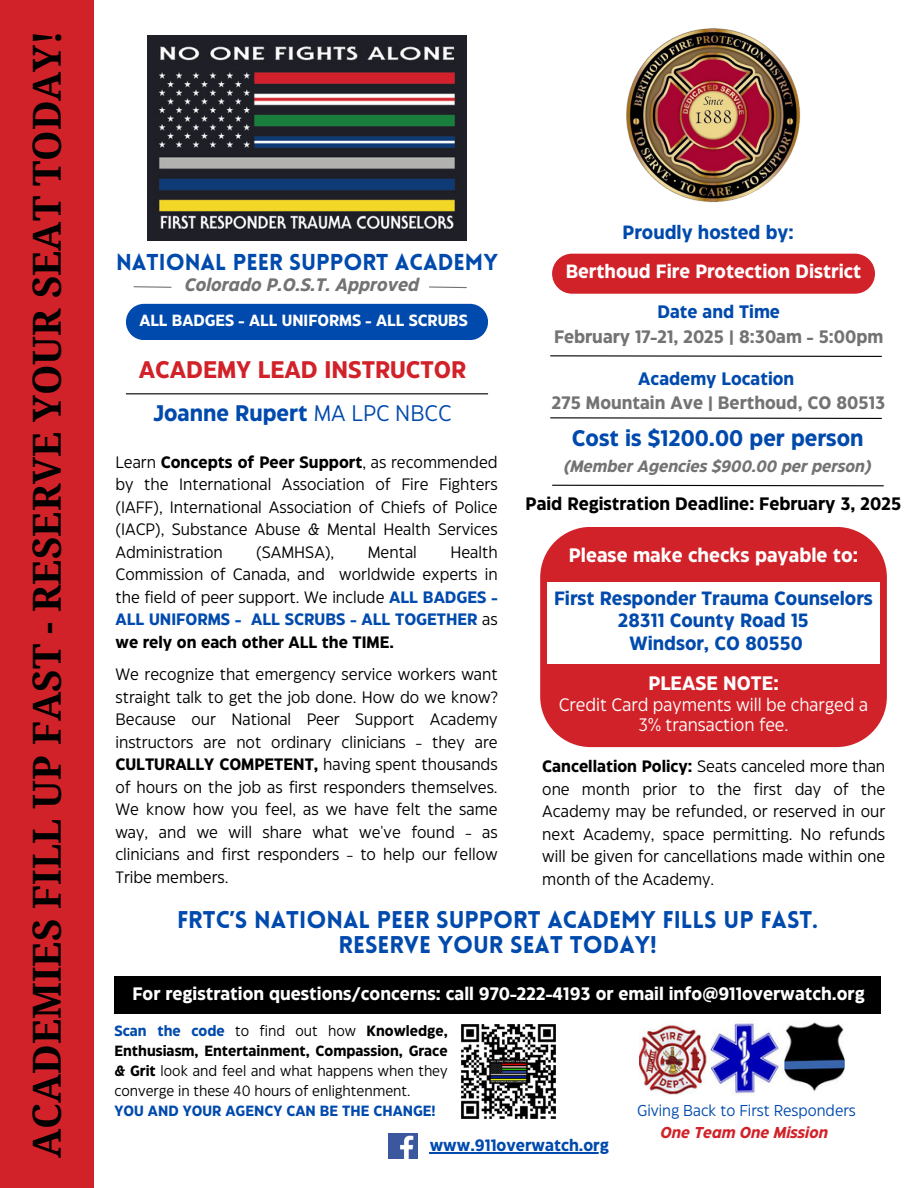
<style>
.page{position:relative;width:918px;height:1188px;background:#fff}
.page>*{position:absolute;margin:0;border:0;box-sizing:border-box;transform-origin:0 0}
.t1{font:700 38.7px "Noto Serif";color:#000}
.t2{font:700 24px "Eastman Grotesque";color:#d22229}
.t3{font:900 23.7px/25.8px "Lovelo";color:#004aad;text-align:center}
.t4{font:700 22.5px "Eastman Grotesque";color:#004aad}
.t5{font:900 22.5px "Lovelo";color:#004aad}
.t6{font:700 19.5px "Eastman Grotesque";color:#fff}
.t7{font:700 19.2px/22.5px "Eastman Grotesque";color:#004aad;text-align:center}
.t8{font:700 19.2px "Eastman Grotesque";color:#fff}
.t9{font:700 18px/24.8px "Eastman Grotesque";color:#737373;text-align:center}
.t10{font:700 18px "Eastman Grotesque";color:#fff}
.t11{font:18px/20.2px "Eastman Grotesque";color:#fff;text-align:center}
.t12{font:700 18px "Eastman Grotesque";color:#000}
.t13{font:italic 700 18px "Eastman Grotesque";color:#737373}
.t14{font:16.5px/22.5px "Eastman Grotesque";color:#000;text-align:justify}
.t15{font:italic 700 16.5px "Eastman Grotesque";color:#737373}
.t16{font:700 16.5px "Eastman Grotesque";color:#004aad}
.t17{font:700 16.2px "Eastman Grotesque";color:#fff}
.t18{font:15.75px "Eastman Grotesque";color:#004aad}
.t19{font:italic 700 15.75px "Eastman Grotesque";color:#d22229}
.t20{font:14.7px/20px "Eastman Grotesque";color:#000;text-align:justify}
.t21{font:700 14.7px "Eastman Grotesque";color:#004aad}
.s1{font-weight:400}
.s2{font-weight:700}
.s3{font-weight:700;color:#004aad}
.s4{color:#004aad}
</style>
<div class="page">
<img style="left:147px;top:35px;width:320px;height:206px">
<div style="left:126px;top:304px;width:362px;height:36px;background:#004aad"></div>
<div style="left:0;top:0;width:94px;height:1188px;background:#d22229"></div>
<svg style="left:133px;top:286px;width:39px;height:2px"></svg>
<svg style="left:429px;top:286px;width:38px;height:3px"></svg>
<img style="left:626px;top:28px;width:175px;height:174px">
<div style="left:552px;top:254px;width:323px;height:40px;background:#d22229;border-radius:20px"></div>
<div style="left:540px;top:527px;width:347px;height:220px;background:#d22229"></div>
<div style="left:547px;top:582px;width:333px;height:82px;background:#fff"></div>
<hr style="left:126px;top:393px;width:362px;height:1px;background:#000">
<svg style="left:550px;top:417px;width:332px;height:2px"></svg>
<svg style="left:550px;top:355px;width:332px;height:2px"></svg>
<svg style="left:552px;top:484px;width:332px;height:3px"></svg>
<img style="left:461px;top:1024px;width:95px;height:95px">
<div style="left:115px;top:976px;width:766px;height:38px;background:#000"></div>
<img style="left:639px;top:1020px;width:206px;height:75px">
<img style="left:388px;top:1134px;width:30px;height:24px">
<hr style="left:430px;top:1152px;width:179px;height:1px;background:#004aad">
<h2 class="t1" style="left:19px;top:1158px;width:1129px;rotate:-90deg">ACADEMIES FILL UP FAST - RESERVE YOUR SEAT TODAY!</h2>
<h5 class="t5" style="left:116px;top:253px;width:383px">NATIONAL PEER SUPPORT ACADEMY</h5>
<p class="t13" style="left:185px;top:278px;width:236px">Colorado P.O.S.T. Approved</p>
<p class="t17" style="left:139px;top:314px;width:330px">ALL BADGES - ALL UNIFORMS - ALL SCRUBS</p>
<h5 class="t2" style="left:139px;top:360px;width:329px">ACADEMY LEAD INSTRUCTOR</h5>
<h6 class="t4" style="left:153px;top:405px;width:300px">Joanne Rupert <span class="s1">MA LPC NBCC</span></h6>
<h3 class="t14" style="left:115px;top:452px;width:384px">Learn <span class="s2">Concepts of Peer Support</span>, as recommended by the International Association of Fire Fighters (IAFF), International Association of Chiefs of Police (IACP), Substance Abuse &amp; Mental Health Services Administration</h3>
<h3 class="t14" style="left:115px;top:542px;width:384px;text-indent:335px">Health Commission of Canada, and worldwide experts in the field of peer support. We include <span class="s3">ALL BADGES - ALL UNIFORMS - ALL SCRUBS - ALL TOGETHER</span> as <span class="s2">we rely on each other ALL the TIME.</span></h3>
<h5 class="t14" style="left:115px;top:664px;width:384px">We recognize that emergency service workers want straight talk to get the job done. How do we know?<br>Because our National Peer Support Academy instructors are not ordinary clinicians - they are <span class="s2">CULTURALLY COMPETENT,</span> having spent thousands of hours on the job as first responders themselves.<br>We know how you feel, as we have felt the same way, and we will share what we've found - as clinicians and first responders - to help our fellow Tribe members.</h5>
<h3 class="t14" style="left:256px;top:542px;width:80px">(SAMHSA),</h3>
<h3 class="t14" style="left:368px;top:542px;width:51px">Mental</h3>
<h5 class="t7" style="left:623px;top:222px;width:173px">Proudly hosted by:</h5>
<p class="t8" style="left:566px;top:264px;width:297px">Berthoud Fire Protection District</p>
<h5 class="t9" style="left:554px;top:301px;width:331px"><span class="s4">Date and Time<br></span>February 17-21, 2025 | 8:30am - 5:00pm</h5>
<p class="t9" style="left:552px;top:367px;width:335px"><span class="s4">Academy Location<br></span>275 Mountain Ave | Berthoud, CO 80513</p>
<p class="t4" style="left:572px;top:429px;width:293px">Cost is $1200.00 per person</p>
<p class="t15" style="left:564px;top:460px;width:309px">(Member Agencies $900.00 per person)</p>
<p class="t12" style="left:526px;top:496px;width:377px">Paid Registration Deadline: February 3, 2025</p>
<h5 class="t6" style="left:569px;top:547px;width:291px">Please make checks payable to:</h5>
<h4 class="t7" style="left:554px;top:588px;width:320px">First Responder Trauma Counselors<br>28311 County Road 15<br>Windsor, CO 80550</h4>
<h2 class="t6" style="left:648px;top:675px;width:132px">PLEASE NOTE:</h2>
<h2 class="t11" style="left:559px;top:696px;width:311px">Credit Card payments will be charged a<br>3% transaction fee.</h2>
<p class="t14" style="left:542px;top:756px;width:344px"><span class="s2">Cancellation Policy:</span> Seats canceled more than one month prior to the first day of the Academy may be refunded, or reserved in our next Academy, space permitting. No refunds will be given for cancellations made within one month of the Academy.</p>
<h5 class="t3" style="left:177px;top:909px;width:643px">FRTC’s NATIONAL PEER SUPPORT ACADEMY FILLs UP FAST.<br>RESERVE YOUR SEAT TODAY!</h5>
<p class="t10" style="left:133px;top:987px;width:734px">For registration questions/concerns: call 970-222-4193 or email info@911overwatch.org</p>
<p class="t20" style="left:115px;top:1022px;width:335px"><span class="s3">Scan the code</span> to find out how <span class="s2">Knowledge, Enthusiasm, Entertainment, Compassion, Grace &amp; Grit</span> look and feel and what happens when they converge in these 40 hours of enlightenment.</p>
<p class="t21" style="left:115px;top:1105px;width:323px">YOU AND YOUR AGENCY CAN BE THE CHANGE!</p>
<p class="t18" style="left:637px;top:1105px;width:220px">Giving Back to First Responders</p>
<p class="t19" style="left:661px;top:1126px;width:169px">One Team One Mission</p>
<p class="t16" style="left:430px;top:1139px;width:181px">www.911overwatch.org</p>
</div>
